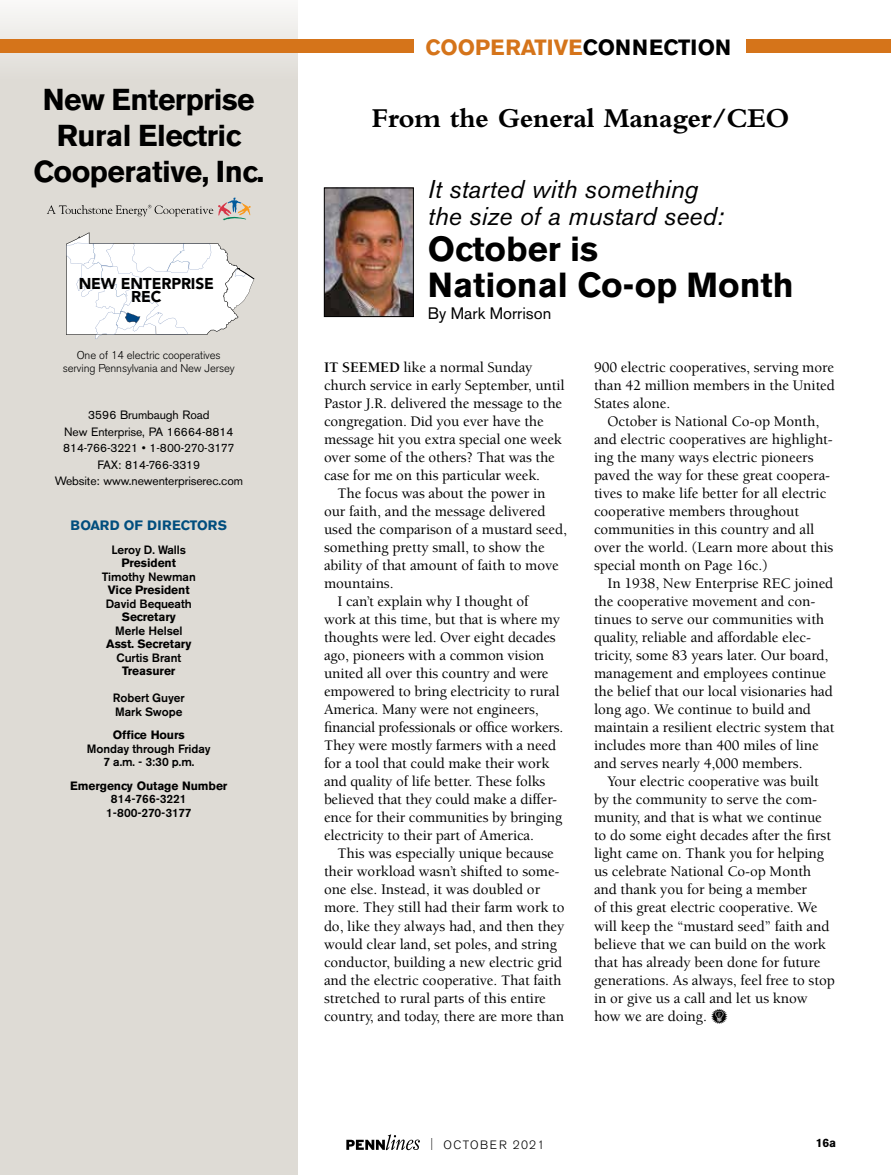
<style>
.page{position:relative;width:891px;height:1175px;background:#fff}
.page>*{position:absolute;margin:0;border:0;box-sizing:border-box;transform-origin:0 0}
.t1{font:700 34.5px/36px "Akzidenz Grotesk BE";color:#000}
.t2{font:700 30px/36px "Akzidenz Grotesk BE";letter-spacing:-.02em;color:#000;text-align:center}
.t3{font:700 28.5px "Bembo";letter-spacing:-.01em;color:#000}
.t4{font:italic 25.5px/27px "Akzidenz Grotesk BE";color:#000}
.t5{font:700 21.9px "Akzidenz Grotesk BE";color:#d5741a}
.t6{font:16.5px "Akzidenz Grotesk BE";color:#000}
.t7{font:900 15.6px/12.8px "Avenir LT Std";letter-spacing:-.01em;color:#000;text-align:center}
.t8{font:500 15px/18px "Berkeley Std";letter-spacing:-.005em;color:#000}
.t9{font:700 13.5px "Akzidenz Grotesk BE";letter-spacing:-.01em;color:#014e7e}
.t10{font:500 12px/13.5px "Akzidenz Grotesk BE";letter-spacing:-.005em;color:#000;text-align:center}
.t11{font:12px/16.5px "Akzidenz Grotesk BE";letter-spacing:-.01em;color:#000;text-align:center}
.t12{font:700 12px "Akzidenz Grotesk BE";letter-spacing:-.005em;color:#000}
.t13{font:300 12px "Akzidenz Grotesk BE";letter-spacing:.11em;color:#000}
.t14{font:300 11.25px/13.5px "Akzidenz Grotesk BE";letter-spacing:-.01em;color:#000;text-align:center}
.s1{color:#000}
.s2{font-weight:700}
.s3{font-family:"PF Household Items";font-weight:400}
.s4{font-stretch:condensed}
</style>
<div class="page">
<svg style="left:346px;top:1134px;width:74px;height:16px"></svg>
<div style="left:0;top:0;width:298px;height:1174px;background:#dedbd5"></div>
<svg style="left:47px;top:197px;width:204px;height:24px"></svg>
<div style="left:747px;top:40px;width:144px;height:13px;background:#d5741a"></div>
<div style="left:0;top:40px;width:413px;height:13px;background:#d5741a"></div>
<svg style="left:66px;top:232px;width:188px;height:107px"></svg>
<img style="left:326px;top:190px;width:86px;height:125px">
<div style="left:324px;top:188px;width:90px;height:129px;border:1px solid #000"></div>
<h2 class="t2" style="left:33px;top:82px;width:232px">New Enterprise<br>Rural Electric<br>Cooperative, Inc.</h2>
<p class="t7" style="left:79px;top:277px;width:137px">NEW ENTERPRISE<br>REC</p>
<p class="t14" style="left:63px;top:348px;width:174px">One of 14 electric cooperatives serving Pennsylvania and New Jersey</p>
<p class="t11" style="left:55px;top:407px;width:190px">3596 Brumbaugh Road<br>New Enterprise, PA 16664-8814<br>814-766-3221 • 1-800-270-3177<br>FAX: 814-766-3319<br>Website: www.newenterpriserec.com</p>
<p class="t9" style="left:71px;top:517px;width:86px">Boar d of Direc</p>
<p class="t9" style="left:190px;top:517px;width:39px">tors</p>
<p class="t10" style="left:112px;top:542px;width:76px">Leroy D. Walls</p>
<p class="t12" style="left:122px;top:556px;width:56px">President</p>
<p class="t10" style="left:102px;top:569px;width:95px">Timothy Newman</p>
<p class="t12" style="left:108px;top:583px;width:83px">Vice President</p>
<p class="t10" style="left:106px;top:596px;width:87px">David Bequeath</p>
<p class="t12" style="left:122px;top:610px;width:56px">Secretary</p>
<p class="t10" style="left:115px;top:623px;width:69px">Merle Helsel</p>
<p class="t12" style="left:106px;top:637px;width:87px">Asst. Secretary</p>
<p class="t10" style="left:117px;top:650px;width:66px">Curtis Brant</p>
<p class="t12" style="left:122px;top:664px;width:55px">Treasurer</p>
<p class="t10" style="left:113px;top:691px;width:73px;text-align:left">Robert Guyer<br>Mark Swope</p>
<p class="t12" style="left:113px;top:728px;width:73px">Office Hours</p>
<p class="t10" style="left:87px;top:741px;width:125px">Monday through Friday<br>7 a.m. - 3:30 p.m.</p>
<p class="t12" style="left:70px;top:778px;width:159px">Emergency Outage Number</p>
<p class="t10" style="left:106px;top:792px;width:87px">814-766-3221<br>1-800-270-3177</p>
<h3 class="t5" style="left:426px;top:34px;width:307px">COOPERATIVE<span class="s1">CONNECTION</span></h3>
<h3 class="t3" style="left:371px;top:102px;width:420px">From the General Manager/CEO</h3>
<h3 class="t4" style="left:428px;top:175px;width:297px">It started with something the size of a mustard seed:</h3>
<h1 class="t1" style="left:428px;top:231px;width:367px">October is<br>National Co-op Month</h1>
<p class="t6" style="left:428px;top:304px;width:125px">By Mark Morrison</p>
<p class="t8" style="left:324px;top:359px;width:242px"><span class="s2">IT SEEMED</span> like a normal Sunday church service in early September, until Pastor J.R. delivered the message to the congregation. Did you ever have the message hit you extra special one week over some of the others? That was the case for me on this particular week.</p>
<p class="t8" style="left:338px;top:485px;width:209px">The focus was about the power in</p>
<p class="t8" style="left:324px;top:503px;width:223px">our faith, and the message delivered</p>
<p class="t8" style="left:324px;top:521px;width:245px">used the comparison of a mustard seed,</p>
<p class="t8" style="left:324px;top:539px;width:222px">something pretty small, to show the</p>
<p class="t8" style="left:324px;top:557px;width:236px">ability of that amount of faith to move</p>
<p class="t8" style="left:324px;top:575px;width:71px">mountains.</p>
<p class="t8" style="left:338px;top:593px;width:192px">I can’t explain why I thought of</p>
<p class="t8" style="left:324px;top:611px;width:238px">work at this time, but that is where my</p>
<p class="t8" style="left:324px;top:629px;width:233px">thoughts were led. Over eight decades</p>
<p class="t8" style="left:324px;top:647px;width:222px">ago, pioneers with a common vision</p>
<p class="t8" style="left:324px;top:665px;width:226px">united all over this country and were</p>
<p class="t8" style="left:324px;top:683px;width:237px">empowered to bring electricity to rural</p>
<p class="t8" style="left:324px;top:701px;width:216px">America. Many were not engineers,</p>
<p class="t8" style="left:324px;top:719px;width:241px">financial professionals or office workers.</p>
<p class="t8" style="left:324px;top:737px;width:234px">They were mostly farmers with a need</p>
<p class="t8" style="left:324px;top:755px;width:227px">for a tool that could make their work</p>
<p class="t8" style="left:324px;top:773px;width:223px">and quality of life better. These folks</p>
<p class="t8" style="left:324px;top:791px;width:235px">believed that they could make a differ-</p>
<p class="t8" style="left:324px;top:809px;width:240px">ence for their communities by bringing</p>
<p class="t8" style="left:324px;top:827px;width:211px">electricity to their part of America.</p>
<p class="t8" style="left:338px;top:845px;width:218px">This was especially unique because</p>
<p class="t8" style="left:324px;top:863px;width:237px">their workload wasn’t shifted to some-</p>
<p class="t8" style="left:324px;top:881px;width:218px">one else. Instead, it was doubled or</p>
<p class="t8" style="left:324px;top:899px;width:242px">more. They still had their farm work to</p>
<p class="t8" style="left:324px;top:917px;width:242px">do, like they always had, and then they</p>
<p class="t8" style="left:324px;top:935px;width:234px">would clear land, set poles, and string</p>
<p class="t8" style="left:324px;top:953px;width:240px">conductor, building a new electric grid</p>
<p class="t8" style="left:324px;top:971px;width:239px">and the electric cooperative. That faith</p>
<p class="t8" style="left:324px;top:989px;width:223px">stretched to rural parts of this entire</p>
<p class="t8" style="left:324px;top:1007px;width:242px">country, and today, there are more than</p>
<p class="t8" style="left:594px;top:359px;width:242px;text-align:justify">900 electric cooperatives, serving more than 42 million members in the United States alone.</p>
<p class="t8" style="left:594px;top:413px;width:241px;text-indent:14px">October is National Co-op Month, and electric cooperatives are highlight&shy;ing the many ways electric pioneers paved the way for these great coopera&shy;tives to make life better for all electric cooperative members throughout communities in this country and all over the world. (Learn more about this special month on Page 16c.)</p>
<p class="t8" style="left:594px;top:575px;width:242px;text-indent:14px">In 1938, New Enterprise REC joined the cooperative movement and con&shy;tinues to serve our communities with quality, reliable and affordable elec&shy;tricity, some 83 years later. Our board, management and employees continue the belief that our local visionaries had long ago. We continue to build and maintain a resilient electric system that includes more than 400 miles of line and serves nearly 4,000 members.</p>
<p class="t8" style="left:594px;top:773px;width:242px;text-indent:14px">Your electric cooperative was built by the community to serve the com&shy;munity, and that is what we continue to do some eight decades after the first light came on. Thank you for helping us celebrate National Co-op Month and thank you for being a member<br>of this great electric cooperative. We will keep the “mustard seed” faith and believe that we can build on the work that has already been done for future generations. As always, feel free to stop in or give us a call and let us know how we are doing. <span class="s3">l</span></p>
<p class="t13" style="left:430px;top:1137px;width:116px"><span class="s4">|</span> OCTOBER 2021</p>
<p class="t12" style="left:816px;top:1135px;width:22px">16a</p>
</div>
